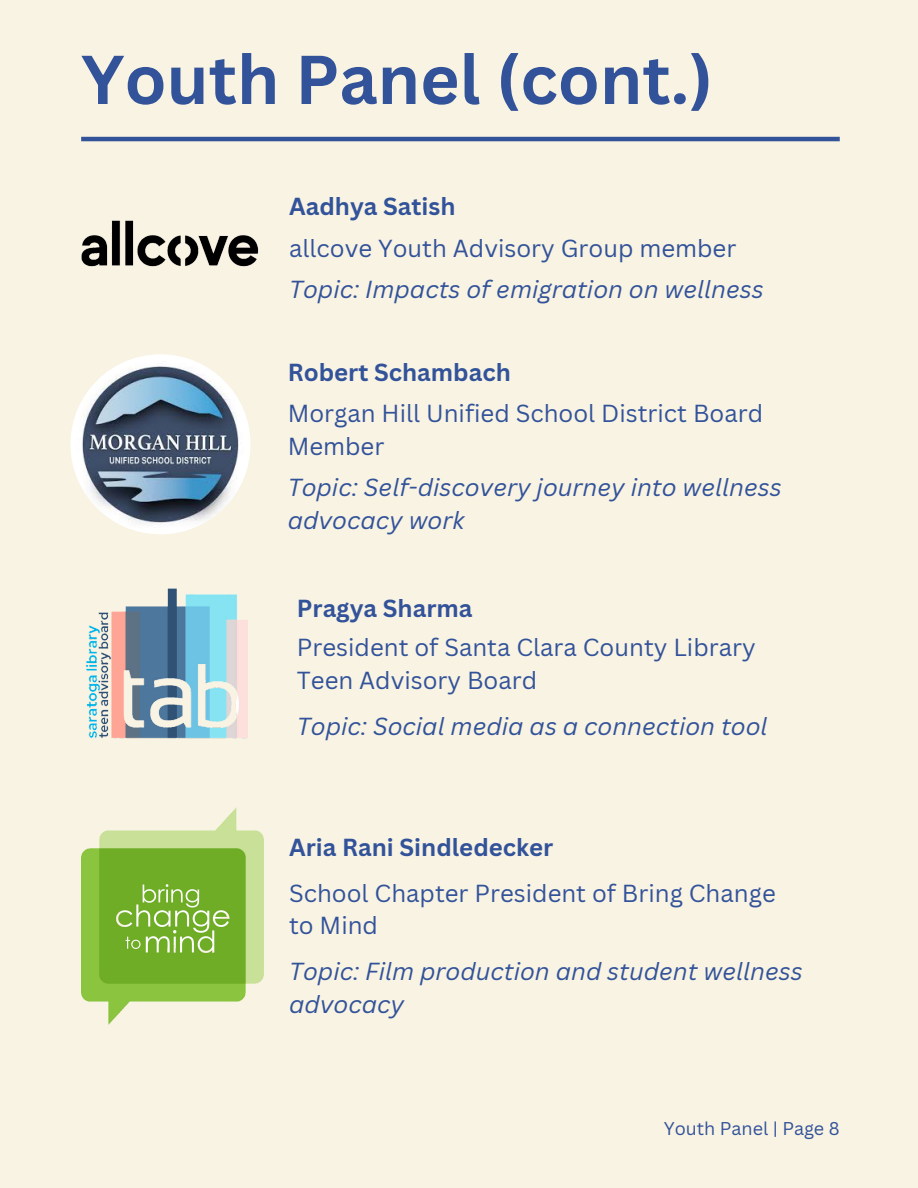
<style>
.page{position:relative;width:918px;height:1188px;background:#f8f3e2}
.page>*{position:absolute;margin:0;border:0;box-sizing:border-box;transform-origin:0 0}
.t1{font:700 67.5px "Canva Sans";color:#32529a}
.t2{font:italic 24px/32.7px "Canva Sans";color:#32529a}
.t3{font:24px/32.7px "Canva Sans";color:#32529a}
.t4{font:700 24px "Canva Sans";color:#32529a}
.t5{font:18px "Canva Sans";color:#32529a}
</style>
<div class="page">
<hr style="left:81px;top:137px;width:759px;height:4px;background:#32529a">
<img style="left:70px;top:354px;width:181px;height:180px;border-radius:50%">
<img style="left:81px;top:220px;width:178px;height:47px">
<img style="left:81px;top:808px;width:182px;height:217px">
<img style="left:85px;top:588px;width:163px;height:151px">
<h1 class="t1" style="left:81px;top:32px;width:633px">Youth Panel (cont.)</h1>
<p class="t4" style="left:289px;top:189px;width:168px">Aadhya Satish</p>
<p class="t3" style="left:289px;top:231px;width:449px">allcove Youth Advisory Group member</p>
<p class="t2" style="left:289px;top:273px;width:476px">Topic: Impacts of emigration on wellness</p>
<p class="t4" style="left:288px;top:355px;width:225px">Robert Schambach</p>
<p class="t3" style="left:288px;top:397px;width:477px">Morgan Hill Unified School District Board<br>Member</p>
<p class="t2" style="left:288px;top:471px;width:496px">Topic: Self-discovery journey into wellness advocacy work</p>
<p class="t4" style="left:297px;top:591px;width:177px">Pragya Sharma</p>
<p class="t3" style="left:297px;top:630px;width:460px">President of Santa Clara County Library<br>Teen Advisory Board</p>
<p class="t2" style="left:297px;top:709px;width:472px">Topic: Social media as a connection tool</p>
<p class="t4" style="left:289px;top:830px;width:266px">Aria Rani Sindledecker</p>
<p class="t3" style="left:289px;top:876px;width:488px">School Chapter President of Bring Change to Mind</p>
<p class="t2" style="left:289px;top:954px;width:515px">Topic: Film production and student wellness advocacy</p>
<p class="t5" style="left:664px;top:1116px;width:177px">Youth Panel | Page 8</p>
</div>
